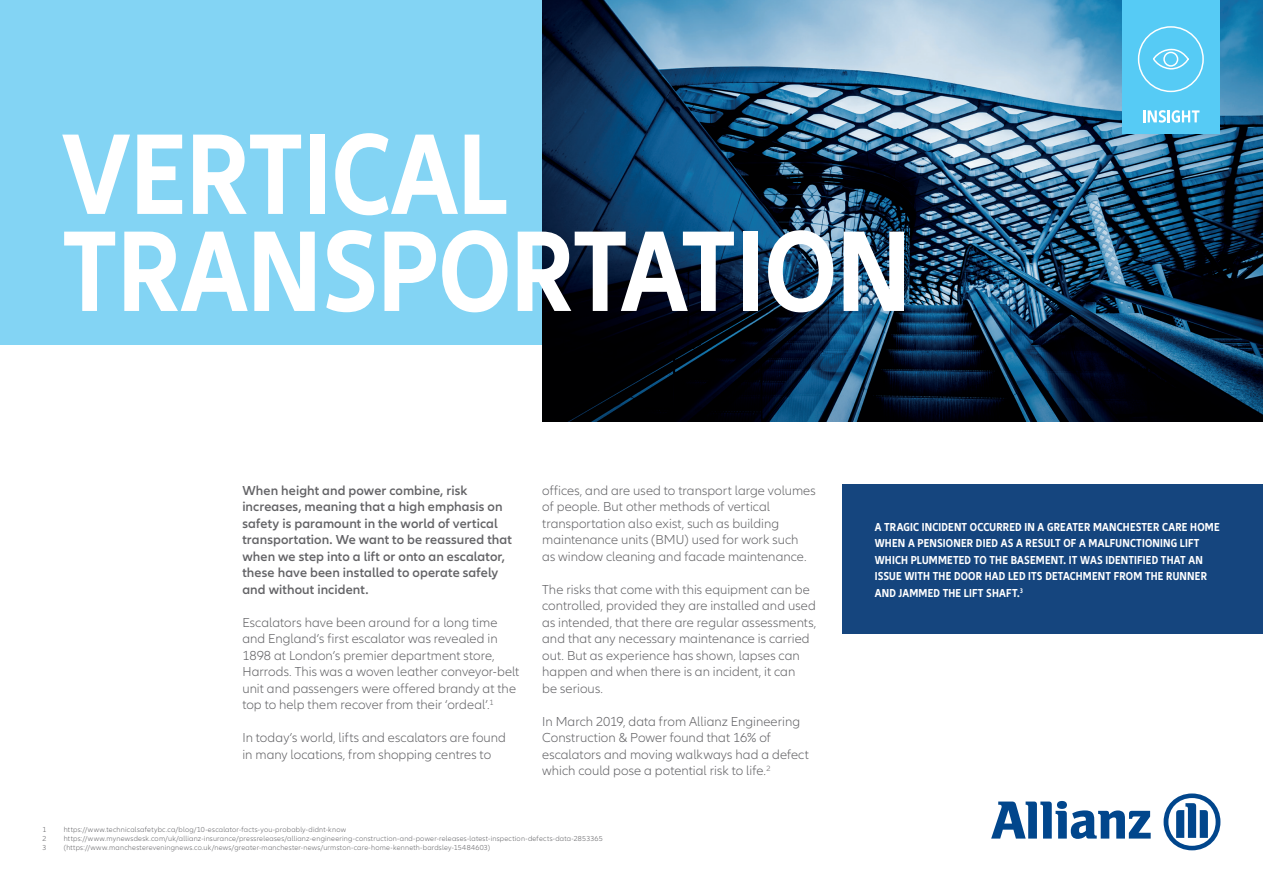
<style>
.page{position:relative;width:1263px;height:893px;background:#fff}
.page>*{position:absolute;margin:0;border:0;box-sizing:border-box;transform-origin:0 0}
.t1{font:700 condensed 118.95px/97.1px "Allianz Neo";color:#fff}
.t2{font:300 13.5px/16.5px "Allianz Neo";letter-spacing:.005em;color:#636366}
.t3{font:600 13.5px/16.5px "Allianz Neo";letter-spacing:.005em;color:#636366}
.t4{font:700 condensed 12px/16.5px "Allianz Neo";letter-spacing:.015em;color:#fff}
.t5{font:300 7.5px "Allianz Neo";letter-spacing:.025em;color:#636366}
</style>
<div class="page">
<div style="left:0;top:0;width:542px;height:344px;background:#83d4f4"></div>
<img style="left:542px;top:0;width:721px;height:422px">
<div style="left:1122px;top:0;width:98px;height:134px;background:#56cbf5"></div>
<svg style="left:1143px;top:110px;width:56px;height:13px"></svg>
<div style="left:1138px;top:26px;width:66px;height:66px;border:2px solid #fff;border-radius:50%"></div>
<svg style="left:1153px;top:48px;width:36px;height:22px"></svg>
<svg style="left:991px;top:801px;width:160px;height:38px"></svg>
<svg style="left:1163px;top:793px;width:57px;height:57px"></svg>
<div style="left:842px;top:484px;width:421px;height:150px;background:#15457e"></div>
<h1 class="t1" style="left:62px;top:129px;width:850px">VERTICAL<br>TRANSPORTATION</h1>
<p class="t3" style="left:242px;top:482px;width:271px">When height and power combine, risk increases, meaning that a high emphasis on safety is paramount in the world of vertical transportation. We want to be reassured that when we step into a lift or onto an escalator, these have been installed to operate safely and without incident.</p>
<p class="t2" style="left:242px;top:614px;width:278px">Escalators have been around for a long time and England’s first escalator was revealed in 1898 at London’s premier department store, Harrods. This was a woven leather conveyor-belt unit and passengers were offered brandy at the top to help them recover from their ‘ordeal’.<sup>1</sup></p>
<p class="t2" style="left:242px;top:730px;width:265px">In today’s world, lifts and escalators are found in many locations, from shopping centres to</p>
<p class="t2" style="left:542px;top:482px;width:275px">offices, and are used to transport large volumes of people. But other methods of vertical transportation also exist, such as building maintenance units (BMU) used for work such<br>as window cleaning and facade maintenance.</p>
<p class="t2" style="left:542px;top:581px;width:276px">The risks that come with this equipment can be controlled, provided they are installed and used as intended, that there are regular assessments, and that any necessary maintenance is carried out. But as experience has shown, lapses can happen and when there is an incident, it can<br>be serious.</p>
<p class="t2" style="left:542px;top:713px;width:268px">In March 2019, data from Allianz Engineering Construction &amp; Power found that 16% of escalators and moving walkways had a defect which could pose a potential risk to life.<sup>2</sup></p>
<p class="t5" style="left:43px;top:825px;width:6px">1</p>
<p class="t5" style="left:64px;top:825px;width:284px">https://www.technicalsafetybc.ca/blog/10-escalator-facts-you-probably-didnt-know</p>
<p class="t5" style="left:43px;top:834px;width:6px">2</p>
<p class="t5" style="left:64px;top:834px;width:540px">https://www.mynewsdesk.com/uk/allianz-insurance/pressreleases/allianz-engineering-construction-and-power-releases-latest-inspection-defects-data-2853365</p>
<p class="t5" style="left:43px;top:843px;width:6px">3</p>
<p class="t5" style="left:64px;top:843px;width:428px">(https://www.manchestereveningnews.co.uk/news/greater-manchester-news/urmston-care-home-kenneth-bardsley-15484603)</p>
<p class="t4" style="left:875px;top:519px;width:346px">A TRAGIC INCIDENT OCCURRED IN A GREATER MANCHESTER CARE HOME WHEN A PENSIONER DIED AS A RESULT OF A MALFUNCTIONING LIFT WHICH PLUMMETED TO THE BASEMENT. IT WAS IDENTIFIED THAT AN ISSUE WITH THE DOOR HAD LED ITS DETACHMENT FROM THE RUNNER AND JAMMED THE LIFT SHAFT.<sup>3</sup></p>
</div>
